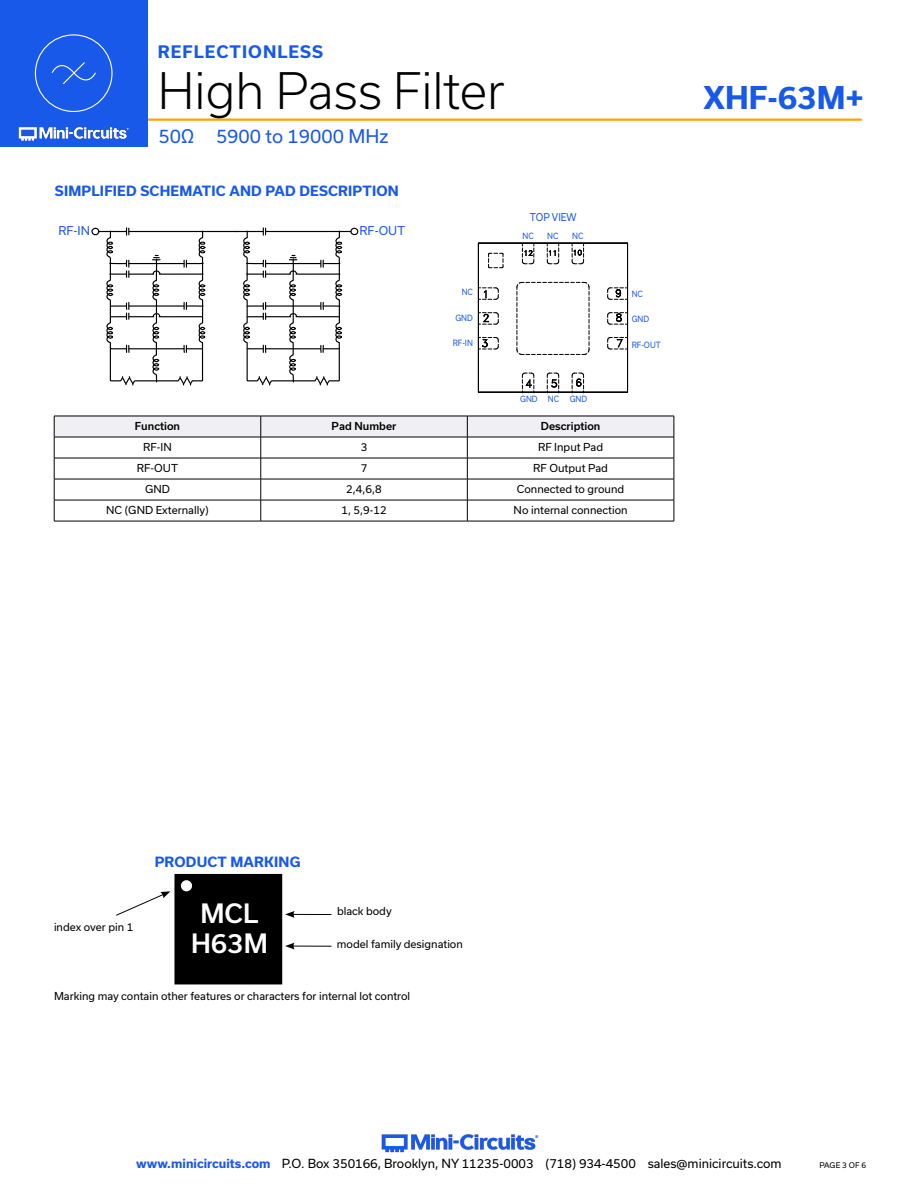
<style>
.page{position:relative;width:918px;height:1188px;background:#fff}
.page>*{position:absolute;margin:0;border:0;box-sizing:border-box;transform-origin:0 0}
.t1{font:300 48px "Usual";color:#000}
.t2{font:700 30px "Usual";color:#1859ea}
.t3{font:500 25.5px "Usual";color:#fff}
.t4{font:18px "Usual";color:#1859ea}
.t5{font:700 16.5px "Usual";letter-spacing:.065em;color:#1859ea}
.Blue_Headers{font:700 13.5px "Usual";letter-spacing:.015em;color:#1859ea}
.t6{font:12px "Usual";color:#000}
.t7{font:11.7px "Usual";color:#1859ea}
.Product_Marking_Copy{font:10.5px "Usual";color:#000}
.Table_Body_Center{font:10.5px "Usual";color:#000}
.Table_Header_Center{font:500 10.5px "Usual";color:#000}
.t8{font:10.35px "Usual";color:#1859ea;scale:.9 1}
.t9{font:8.25px "Usual";color:#1859ea;scale:.9 1}
.t10{font:7.5px "Usual";color:#000}
.s1{font-weight:700;color:#1859ea}
</style>
<div class="page">
<img style="left:381px;top:1134px;width:158px;height:19px">
<hr style="left:129px;top:118px;width:733px;height:3px;background:#ffa300">
<div style="left:0;top:0;width:147px;height:147px;background:#1859ea"></div>
<hr style="left:917px;top:0;width:1px;height:147px;background:#1859ea">
<img style="left:18px;top:120px;width:130px;height:25px">
<div style="left:35px;top:34px;width:78px;height:78px;border:1px solid #fff;border-radius:50%"></div>
<svg style="left:51px;top:62px;width:45px;height:22px"></svg>
<div style="left:175px;top:874px;width:107px;height:110px;background:#000"></div>
<hr style="left:292px;top:914px;width:39px;height:1px;background:#000">
<svg style="left:285px;top:911px;width:10px;height:7px"></svg>
<hr style="left:292px;top:946px;width:39px;height:1px;background:#000">
<svg style="left:285px;top:943px;width:10px;height:7px"></svg>
<div style="left:181px;top:880px;width:11px;height:11px;background:#fff;border-radius:50%"></div>
<svg style="left:116px;top:891px;width:54px;height:25px"></svg>
<svg style="left:478px;top:243px;width:151px;height:150px"></svg>
<svg style="left:54px;top:416px;width:621px;height:105px"></svg>
<hr style="left:54px;top:521px;width:207px;height:1px;background:#000">
<hr style="left:261px;top:521px;width:206px;height:1px;background:#000">
<hr style="left:467px;top:521px;width:207px;height:1px;background:#000">
<hr style="left:129px;top:231px;width:108px;height:1px;background:#000">
<svg style="left:91px;top:227px;width:116px;height:159px"></svg>
<svg style="left:236px;top:227px;width:123px;height:159px"></svg>
<h3 class="t5" style="left:158px;top:42px;width:167px">REFLECTIONLESS</h3>
<h1 class="t1" style="left:158px;top:63px;width:348px">High Pass Filter</h1>
<h3 class="t4" style="left:158px;top:126px;width:232px">50Ω 5900 to 19000 MHz</h3>
<p class="Blue_Headers" style="left:55px;top:183px;width:345px">SIMPLIFIED SCHEMATIC AND PAD DESCRIPTION</p>
<p class="t7" style="left:58px;top:224px;width:33px">RF-IN</p>
<p class="t7" style="left:359px;top:224px;width:47px">RF-OUT</p>
<p class="t8" style="left:530px;top:211px;width:54px">TOP VIEW</p>
<p class="t9" style="left:523px;top:232px;width:14px">NC</p>
<p class="t9" style="left:547px;top:232px;width:14px">NC</p>
<p class="t9" style="left:572px;top:232px;width:14px">NC</p>
<p class="t9" style="left:462px;top:287px;width:14px">NC</p>
<p class="t9" style="left:632px;top:289px;width:14px">NC</p>
<p class="t9" style="left:455px;top:313px;width:21px">GND</p>
<p class="t9" style="left:632px;top:314px;width:21px">GND</p>
<p class="t9" style="left:453px;top:338px;width:24px">RF-IN</p>
<p class="t9" style="left:632px;top:340px;width:34px">RF-OUT</p>
<p class="t9" style="left:520px;top:394px;width:45px">GND NC</p>
<p class="t9" style="left:570px;top:394px;width:21px">GND</p>
<p class="Table_Header_Center" style="left:135px;top:420px;width:47px">Function</p>
<p class="Table_Header_Center" style="left:332px;top:420px;width:66px">Pad Number</p>
<p class="Table_Header_Center" style="left:541px;top:420px;width:61px">Description</p>
<p class="Table_Body_Center" style="left:143px;top:441px;width:30px">RF-IN</p>
<p class="Table_Body_Center" style="left:361px;top:441px;width:8px">3</p>
<p class="Table_Body_Center" style="left:538px;top:441px;width:67px">RF Input Pad</p>
<p class="Table_Body_Center" style="left:137px;top:462px;width:43px">RF-OUT</p>
<p class="Table_Body_Center" style="left:361px;top:462px;width:8px">7</p>
<p class="Table_Body_Center" style="left:533px;top:462px;width:76px">RF Output Pad</p>
<p class="Table_Body_Center" style="left:145px;top:483px;width:26px">GND</p>
<p class="Table_Body_Center" style="left:346px;top:483px;width:37px">2,4,6,8</p>
<p class="Table_Body_Center" style="left:517px;top:483px;width:109px">Connected to ground</p>
<p class="Table_Body_Center" style="left:106px;top:505px;width:104px">NC (GND Externally)</p>
<p class="Table_Body_Center" style="left:341px;top:505px;width:47px">1, 5,9-12</p>
<p class="Table_Body_Center" style="left:514px;top:505px;width:115px">No internal connection</p>
<h2 class="t2" style="left:704px;top:80px;width:162px">XHF-63M+</h2>
<p class="Blue_Headers" style="left:155px;top:854px;width:147px">PRODUCT MARKING</p>
<p class="t3" style="left:201px;top:899px;width:59px">MCL</p>
<p class="t3" style="left:191px;top:929px;width:78px">H63M</p>
<p class="Product_Marking_Copy" style="left:54px;top:990px;width:358px">Marking may contain other features or characters for internal lot control</p>
<p class="Product_Marking_Copy" style="left:337px;top:905px;width:56px">black body</p>
<p class="Product_Marking_Copy" style="left:337px;top:938px;width:128px">model family designation</p>
<p class="Product_Marking_Copy" style="left:54px;top:921px;width:81px">index over pin 1</p>
<p class="t6" style="left:136px;top:1157px;width:647px"><span class="s1">www.minicircuits.com</span> P.O. Box 350166, Brooklyn, NY 11235-0003 (718) 934-4500 sales@minicircuits.com</p>
<p class="t10" style="left:819px;top:1161px;width:48px">PAGE 3 OF 6</p>
</div>
